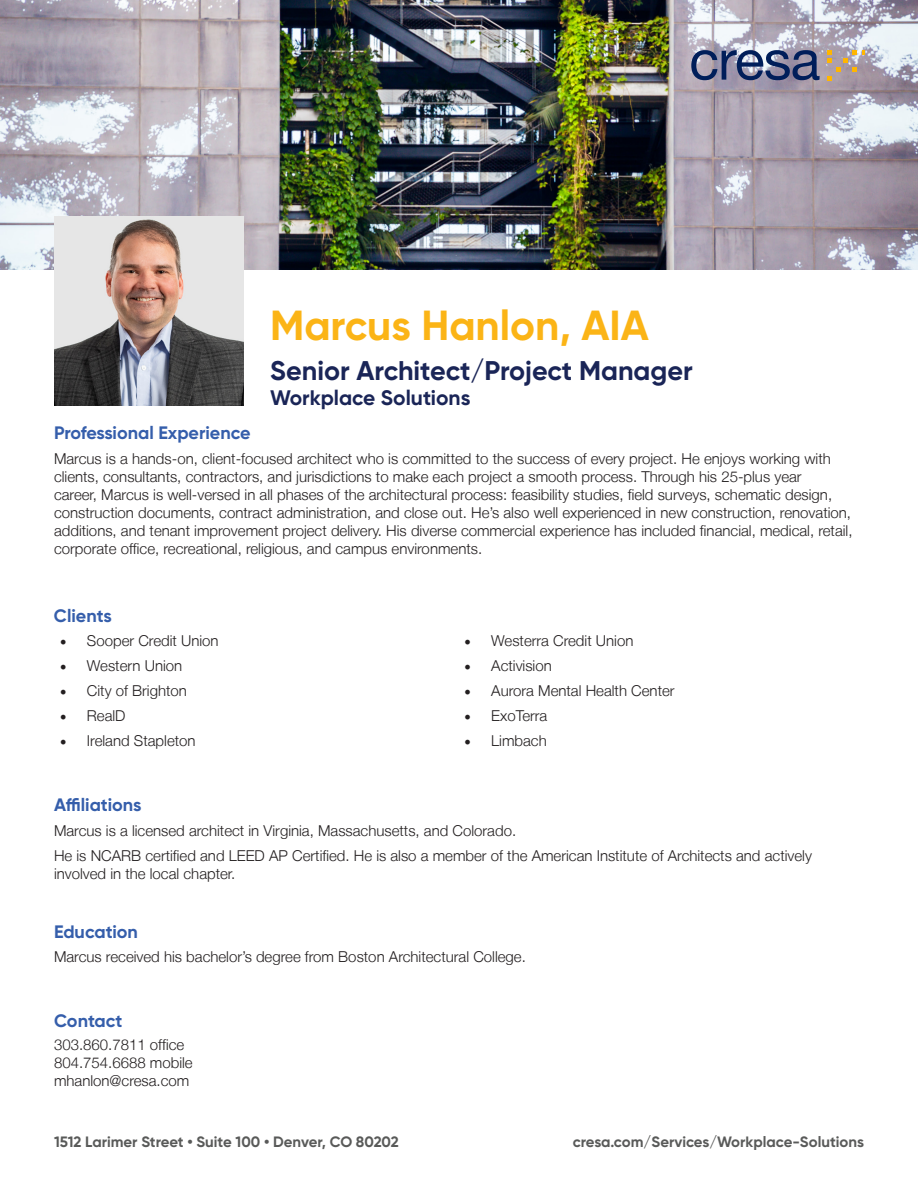
<style>
.page{position:relative;width:918px;height:1188px;background:#fff}
.page>*{position:absolute;margin:0;border:0;box-sizing:border-box;transform-origin:0 0}
.t1{font:700 42px "Gilroy";color:#fbb416}
.t2{font:700 27px "Gilroy";color:#1a2557}
.t3{font:700 21px "Gilroy";color:#1a2557}
.t4{font:700 18px "Gilroy";color:#355eab}
.t5{font:300 15px/18px "Helvetica Neue LT";color:#231f20}
.t6{font:700 15px "Gilroy";color:#595a59}
.s1{font-family:"Minion Pro";font-weight:400;font-size:18px}
</style>
<div class="page">
<img style="left:0;top:0;width:918px;height:270px">
<svg style="left:691px;top:50px;width:129px;height:30px;background:#656e90"></svg>
<svg style="left:828px;top:50px;width:36px;height:30px"></svg>
<img style="left:54px;top:216px;width:189px;height:189px">
<p class="t1" style="left:270px;top:299px;width:380px">Marcus Hanlon, AIA</p>
<p class="t2" style="left:270px;top:354px;width:424px">Senior Architect/Project Manager</p>
<p class="t3" style="left:270px;top:385px;width:202px">Workplace Solutions</p>
<p class="t4" style="left:54px;top:422px;width:198px">Professional Experience</p>
<p class="t5" style="left:54px;top:449px;width:800px">Marcus is a hands-on, client-focused architect who is committed to the success of every project. He enjoys working with clients, consultants, contractors, and jurisdictions to make each project a smooth process. Through his 25-plus year<br>career, Marcus is well-versed in all phases of the architectural process: feasibility studies, field surveys, schematic design, construction documents, contract administration, and close out. He’s also well experienced in new construction, renovation, additions, and tenant improvement project delivery. His diverse commercial experience has included financial, medical, retail, corporate office, recreational, religious, and campus environments.</p>
<p class="t4" style="left:54px;top:604px;width:59px">Clients</p>
<p class="t5" style="left:60px;top:631px;width:160px"><span class="s1">•</span> Sooper Credit Union</p>
<p class="t5" style="left:464px;top:631px;width:171px"><span class="s1">•</span> Westerra Credit Union</p>
<p class="t5" style="left:60px;top:656px;width:124px"><span class="s1">•</span> Western Union</p>
<p class="t5" style="left:464px;top:656px;width:89px"><span class="s1">•</span> Activision</p>
<p class="t5" style="left:60px;top:681px;width:129px"><span class="s1">•</span> City of Brighton</p>
<p class="t5" style="left:464px;top:681px;width:212px"><span class="s1">•</span> Aurora Mental Health Center</p>
<p class="t5" style="left:60px;top:707px;width:67px"><span class="s1">•</span> RealD</p>
<p class="t5" style="left:464px;top:707px;width:85px"><span class="s1">•</span> ExoTerra</p>
<p class="t5" style="left:60px;top:732px;width:137px"><span class="s1">•</span> Ireland Stapleton</p>
<p class="t5" style="left:464px;top:732px;width:84px"><span class="s1">•</span> Limbach</p>
<p class="t4" style="left:54px;top:794px;width:89px">Affiliations</p>
<p class="t5" style="left:54px;top:821px;width:464px">Marcus is a licensed architect in Virginia, Massachusetts, and Colorado.</p>
<p class="t5" style="left:54px;top:846px;width:759px">He is NCARB certified and LEED AP Certified. He is also a member of the American Institute of Architects and actively involved in the local chapter.</p>
<p class="t4" style="left:54px;top:920px;width:86px">Education</p>
<p class="t5" style="left:54px;top:948px;width:473px">Marcus received his bachelor’s degree from Boston Architectural College.</p>
<p class="t4" style="left:54px;top:1009px;width:70px">Contact</p>
<p class="t5" style="left:54px;top:1035px;width:132px">303.860.7811 office</p>
<p class="t5" style="left:54px;top:1053px;width:140px">804.754.6688 mobile</p>
<p class="t5" style="left:54px;top:1071px;width:137px">mhanlon@cresa.com</p>
<p class="t6" style="left:54px;top:1133px;width:346px">1512 Larimer Street • Suite 100 • Denver, CO 80202</p>
<p class="t6" style="left:573px;top:1133px;width:293px">cresa.com/Services/Workplace-Solutions</p>
</div>
